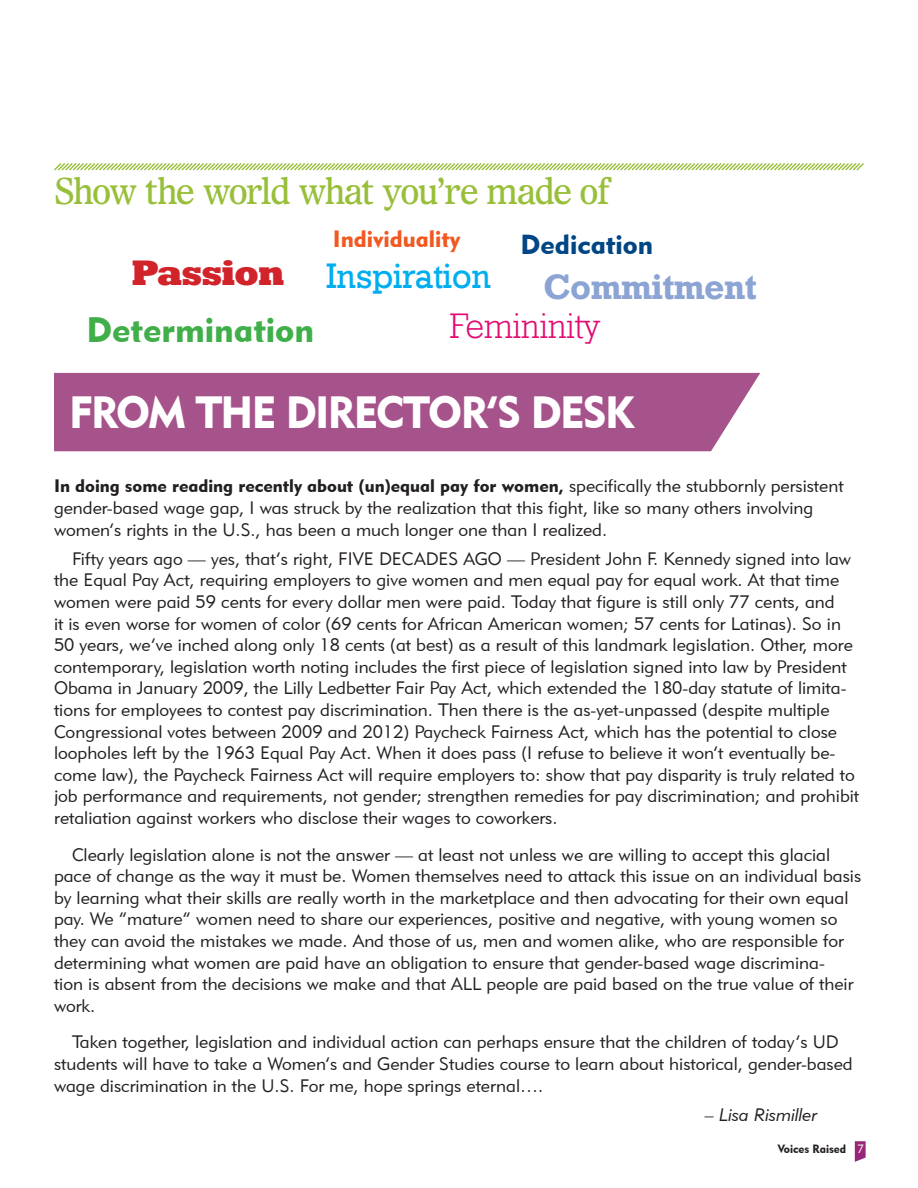
<style>
.page{position:relative;width:918px;height:1188px;background:#fff}
.page>*{position:absolute;margin:0;border:0;box-sizing:border-box;transform-origin:0 0}
.t1{font:45px "Geometric 415 BT Black A";letter-spacing:-.04em;color:#fff;scale:.95 1}
.t2{font:36px "Olympian";letter-spacing:-.055em;color:#98bf39;scale:.95 1}
.t3{font:35.25px "Geometric 415 BT Black A";color:#40ae49}
.t4{font:35.25px "Geometric Slab 712 BT Medium A";color:#00aeef}
.t5{font:35.25px "Geometric Slab 712 BT Bold A";color:#8ba4d4}
.t6{font:35.25px "Geometric Slab 712 BT Light A";color:#e20b74}
.t7{font:35.25px "Geometric Slab 712 BT Extra Bold A";color:#d1232a}
.t8{font:27.45px "Geometric 415 BT Black A";color:#004684}
.t9{font:23.55px "Geometric 415 BT Black A";color:#f15921}
.t10{font:18px/21.6px "Geometric 415 BT Lite A";color:#231f20}
.t11{font:18px "Geometric 415 BT Black A";color:#231f20}
.t12{font:18px "Geometric 415 BT Lite Italic A";color:#231f20}
.t13{font:12px "Geometric 415 BT Black A";color:#231f20;scale:.95 1}
.s1{font-family:"Geometric 415 BT Lite A"}
.s2{font-family:"Geometric 415 BT Lite A";color:#fff}
</style>
<div class="page">
<svg style="left:855px;top:1141px;width:11px;height:21px"></svg>
<div style="left:54px;top:373px;width:706px;height:78px;background:#a6538c"></div>
<svg style="left:54px;top:163px;width:810px;height:8px"></svg>
<h2 class="t2" style="left:54px;top:169px;width:589px">Show the world what you’re made of</h2>
<h3 class="t7" style="left:132px;top:251px;width:153px">Passion</h3>
<h3 class="t3" style="left:87px;top:308px;width:229px">Determination</h3>
<h3 class="t9" style="left:333px;top:224px;width:129px">Individuality</h3>
<h3 class="t8" style="left:521px;top:227px;width:134px">Dedication</h3>
<h3 class="t4" style="left:326px;top:254px;width:166px">Inspiration</h3>
<h3 class="t5" style="left:544px;top:265px;width:214px">Commitment</h3>
<h3 class="t6" style="left:449px;top:304px;width:152px">Femininity</h3>
<h1 class="t1" style="left:69px;top:384px;width:596px">From th e Direct or’s Desk</h1>
<p class="t11" style="left:54px;top:475px;width:791px">In doing some reading recently about (un)equal pay for women, <span class="s1">specifically the stubbornly persistent</span></p>
<p class="t10" style="left:54px;top:497px;width:761px">gender-based wage gap, I was struck by the realization that this fight, like so many others involving women’s rights in the U.S., has been a much longer one than I realized.</p>
<p class="t10" style="left:54px;top:547px;width:807px;text-indent:18px">Fifty years ago — yes, that’s right, FIVE DECADES AGO — President John F. Kennedy signed into law the Equal Pay Act, requiring employers to give women and men equal pay for equal work. At that time women were paid 59 cents for every dollar men were paid. Today that figure is still only 77 cents, and<br>it is even worse for women of color (69 cents for African American women; 57 cents for Latinas). So in 50 years, we’ve inched along only 18 cents (at best) as a result of this landmark legislation. Other, more contemporary, legislation worth noting includes the first piece of legislation signed into law by President Obama in January 2009, the Lilly Ledbetter Fair Pay Act, which extended the 180-day statute of limita&shy;tions for employees to contest pay discrimination. Then there is the as-yet-unpassed (despite multiple Congressional votes between 2009 and 2012) Paycheck Fairness Act, which has the potential to close loopholes left by the 1963 Equal Pay Act. When it does pass (I refuse to believe it won’t eventually be&shy;come law), the Paycheck Fairness Act will require employers to: show that pay disparity is truly related to job performance and requirements, not gender; strengthen remedies for pay discrimination; and prohibit retaliation against workers who disclose their wages to coworkers.</p>
<p class="t10" style="left:54px;top:843px;width:809px;text-indent:18px">Clearly legislation alone is not the answer — at least not unless we are willing to accept this glacial pace of change as the way it must be. Women themselves need to attack this issue on an individual basis by learning what their skills are really worth in the marketplace and then advocating for their own equal pay. We “mature” women need to share our experiences, positive and negative, with young women so they can avoid the mistakes we made. And those of us, men and women alike, who are responsible for determining what women are paid have an obligation to ensure that gender-based wage discrimina-<br>tion is absent from the decisions we make and that ALL people are paid based on the true value of their work.</p>
<p class="t10" style="left:54px;top:1031px;width:800px;text-indent:18px">Taken together, legislation and individual action can perhaps ensure that the children of today’s UD students will have to take a Women’s and Gender Studies course to learn about historical, gender-based wage discrimination in the U.S. For me, hope springs eternal….</p>
<p class="t12" style="left:705px;top:1103px;width:114px">– Lisa Rismiller</p>
<p class="t13" style="left:778px;top:1141px;width:92px">Voices Raised <span class="s2">7</span></p>
</div>
